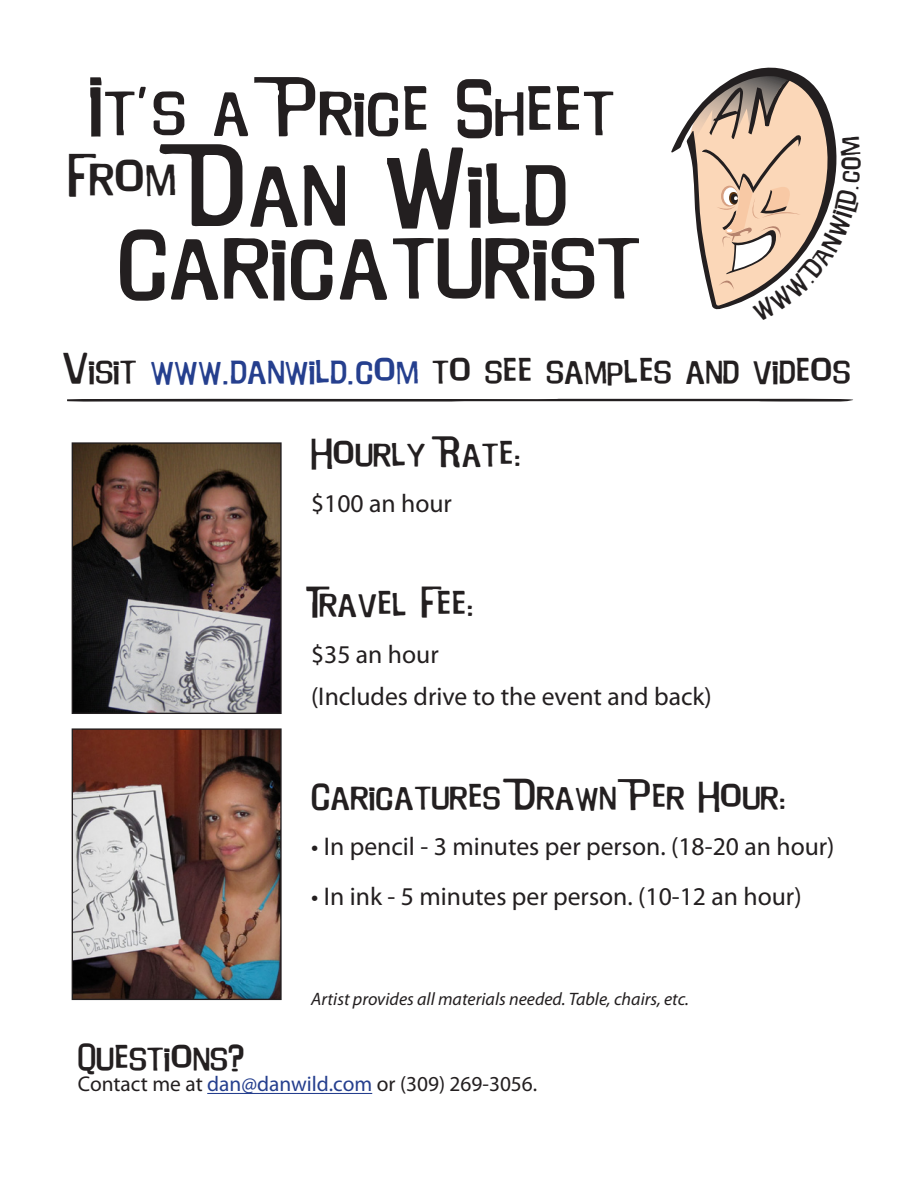
<style>
.page{position:relative;width:918px;height:1188px;background:#fff}
.page>*{position:absolute;margin:0;border:0;box-sizing:border-box;transform-origin:0 0}
.t1{font:71.25px "Will Robinson";color:#231f20}
.t2{font:51.45px "Will Robinson";color:#231f20}
.t3{font:37.35px "Will Robinson";color:#231f20}
.t4{font:27px "Will Robinson";color:#231f20}
.t5{font:25.65px/42px "Myriad Pro";color:#231f20}
.t6{font:21.3px "Myriad Pro";color:#231f20}
.t7{font:italic 18px "Myriad Pro";color:#231f20}
.s1{color:#253f8e}
</style>
<div class="page">
<svg style="left:671px;top:67px;width:122px;height:86px"></svg>
<hr style="left:207px;top:1093px;width:165px;height:1px;background:#253f8e">
<img style="left:74px;top:444px;width:206px;height:268px">
<div style="left:72px;top:442px;width:210px;height:272px;border:1px solid #231f20"></div>
<img style="left:74px;top:730px;width:206px;height:268px">
<div style="left:72px;top:728px;width:210px;height:272px;border:1px solid #231f20"></div>
<svg style="left:67px;top:398px;width:786px;height:4px;background:#777475"></svg>
<svg style="left:683px;top:72px;width:154px;height:238px"></svg>
<p class="t2" style="left:89px;top:71px;width:527px">It’s a Price Sheet</p>
<p class="t3" style="left:67px;top:148px;width:111px">From</p>
<p class="t1" style="left:118px;top:209px;width:525px">Caricaturist</p>
<p class="t1" style="left:188px;top:137px;width:381px">Dan Wild</p>
<p class="t4" style="left:62px;top:350px;width:790px">Visit <span class="s1">www.danwild.com</span> to see samples and videos</p>
<p class="t4" style="left:311px;top:433px;width:213px">Hourly Rate:</p>
<p class="t5" style="left:311px;top:482px;width:142px">$100 an hour</p>
<p class="t4" style="left:311px;top:583px;width:165px">Travel Fee:</p>
<p class="t5" style="left:311px;top:633px;width:402px">$35 an hour<br>(Includes drive to the event and back)</p>
<p class="t4" style="left:311px;top:776px;width:478px">Caricatures Drawn Per Hour:</p>
<p class="t5" style="left:311px;top:825px;width:525px">• In pencil - 3 minutes per person. (18-20 an hour)</p>
<p class="t5" style="left:311px;top:875px;width:492px">• In ink - 5 minutes per person. (10-12 an hour)</p>
<p class="t7" style="left:311px;top:988px;width:380px">Artist provides all materials needed. Table, chairs, etc.</p>
<p class="t4" style="left:78px;top:1036px;width:168px">Questions?</p>
<p class="t6" style="left:78px;top:1071px;width:461px">Contact me at <span class="s1">dan@danwild.com</span> or (309) 269-3056.</p>
</div>
